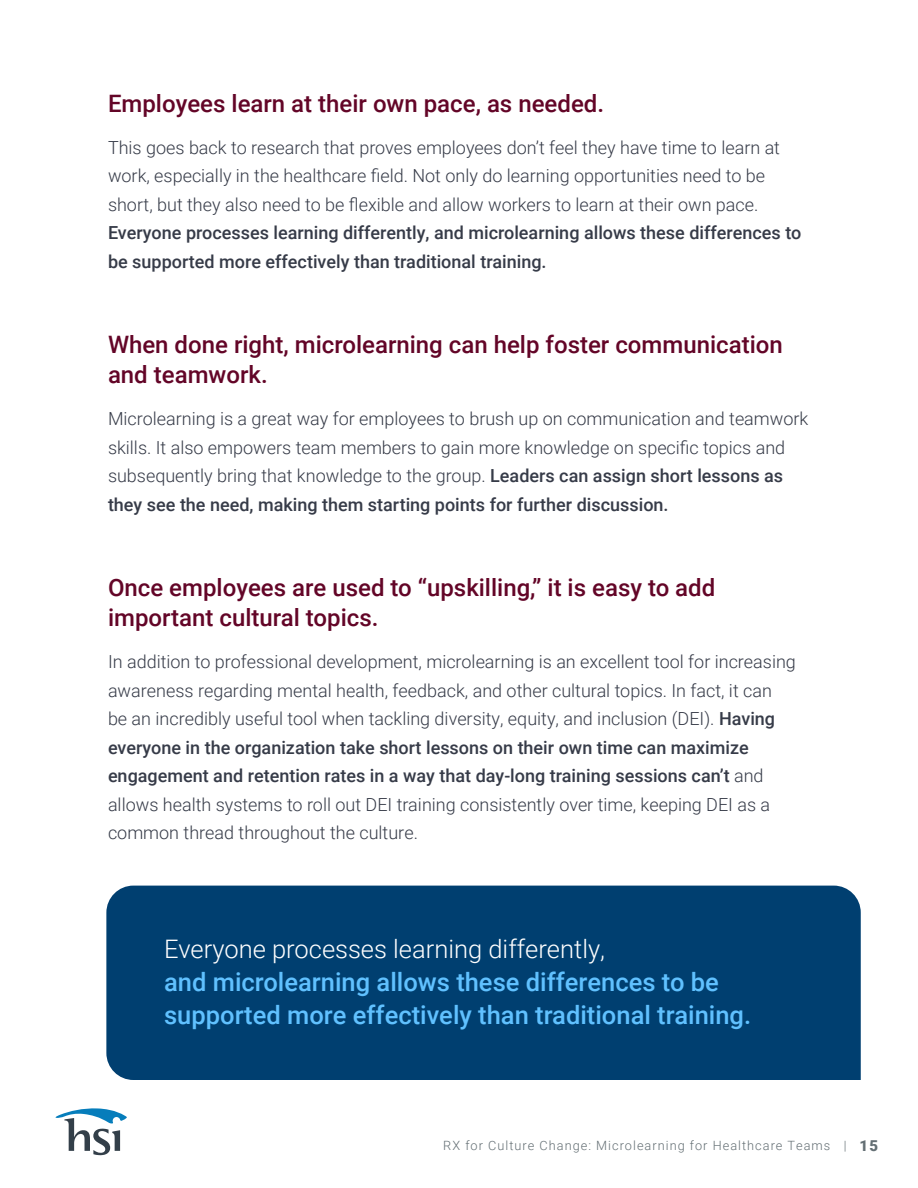
<style>
.page{position:relative;width:918px;height:1188px;background:#fff}
.page>*{position:absolute;margin:0;border:0;box-sizing:border-box;transform-origin:0 0}
.t1{font:500 25.5px/33px "Roboto";color:#60c1ff}
.t2{font:300 25.5px "Roboto";color:#fff}
.t3{font:500 24px/30px "Roboto";color:#630527}
.t4{font:300 18px/28.5px "Roboto";color:#363b48}
.t5{font:500 18px/28.5px "Roboto";color:#363b48}
.t6{font:300 12.75px "Roboto";letter-spacing:.08em;color:#646f74}
.s1{font-weight:500}
.s2{font-weight:900;font-size:15px}
</style>
<div class="page">
<svg style="left:55px;top:1108px;width:72px;height:47px"></svg>
<div style="left:106px;top:886px;width:755px;height:194px;background:#003f70"></div>
<h2 class="t3" style="left:108px;top:87px;width:498px">Employees learn at their own pace, as needed.</h2>
<p class="t4" style="left:108px;top:132px;width:674px">This goes back to research that proves employees don’t feel they have time to learn at work, especially in the healthcare field. Not only do learning opportunities need to be short, but they also need to be flexible and allow workers to learn at their own pace.</p>
<p class="t5" style="left:108px;top:218px;width:695px">Everyone processes learning differently, and microlearning allows these differences to be supported more effectively than traditional training.</p>
<h2 class="t3" style="left:108px;top:329px;width:676px">When done right, microlearning can help foster communication and teamwork.</h2>
<p class="t4" style="left:108px;top:404px;width:702px">Microlearning is a great way for employees to brush up on communication and teamwork skills. It also empowers team members to gain more knowledge on specific topics and subsequently bring that knowledge to the group. <span class="s1">Leaders can assign short lessons as they see the need, making them starting points for further discussion.</span></p>
<h2 class="t3" style="left:108px;top:572px;width:609px">Once employees are used to “upskilling,” it is easy to add important cultural topics.</h2>
<p class="t4" style="left:108px;top:647px;width:689px">In addition to professional development, microlearning is an excellent tool for increasing awareness regarding mental health, feedback, and other cultural topics. In fact, it can<br>be an incredibly useful tool when tackling diversity, equity, and inclusion (DEI). <span class="s1">Having everyone in the organization take short lessons on their own time can maximize engagement and retention rates in a way that day-long training sessions can’t</span> and allows health systems to roll out DEI training consistently over time, keeping DEI as a common thread throughout the culture.</p>
<h1 class="t2" style="left:164px;top:931px;width:442px">Everyone processes learning differently,</h1>
<h1 class="t1" style="left:164px;top:964px;width:589px">and microlearning allows these differences to be supported more effectively than traditional training.</h1>
<p class="t6" style="left:443px;top:1136px;width:436px">RX for Culture Change: Microlearning for Healthcare Teams | <span class="s2">15</span></p>
</div>
